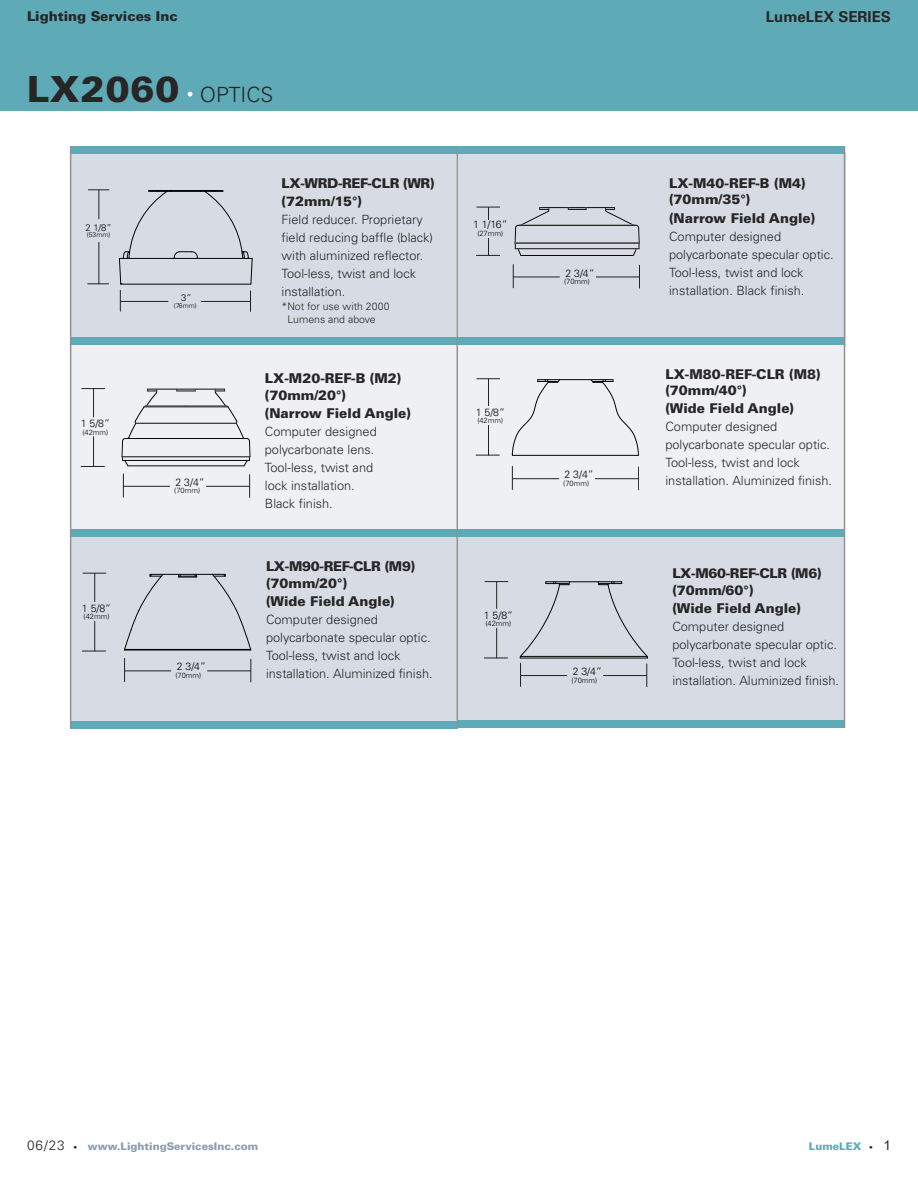
<style>
.page{position:relative;width:918px;height:1188px;background:#fff}
.page>*{position:absolute;margin:0;border:0;box-sizing:border-box;transform-origin:0 0}
.t1{font:900 36px "Univers LT Pro 75";letter-spacing:.025em;color:#272526}
.t2{font:300 21px "Univers LT Pro 45";color:#272526}
.t3{font:700 15px "Univers LT Pro 65";color:#272526}
.t4{font:900 13.5px/16.2px "Univers LT Pro 75";color:#272526}
.t5{font:900 13.5px/16.2px "Univers LT Pro 75";letter-spacing:-.025em;color:#272526}
.t6{font:300 12.75px/18px "Univers LT Pro 45";color:#272526}
.t7{font:300 10.5px "Univers";color:#040503}
.t8{font:900 10.5px "Univers LT Pro 75";color:#8e9bb3}
.t9{font:300 10.5px/13.5px "Univers LT Pro 45";color:#272526}
.t10{font:900 10.5px "Univers LT Pro 75";color:#5eaab6}
.t11{font:300 9.45px "Univers";color:#040503}
.t12{font:300 7.5px "Univers";color:#040503}
.t13{font:300 6.75px "Univers";color:#040503}
.s1{font-size:13.5px;color:#fff}
.s2{font-family:"Univers LT Pro 45";font-weight:300;font-size:13.5px;color:#272526}
.s3{font-size:7.5px;color:#272526}
.s4{font-family:"Arial";font-weight:400;font-size:13.5px;color:#272526}
</style>
<div class="page">
<div style="left:0;top:0;width:918px;height:111px;background:#5eaab6"></div>
<div style="left:458px;top:152px;width:388px;height:193px;background:#d7dce4"></div>
<div style="left:458px;top:532px;width:387px;height:193px;background:#d7dce4"></div>
<div style="left:458px;top:721px;width:387px;height:7px;background:#5eaab6"></div>
<div style="left:458px;top:341px;width:387px;height:193px;background:#eef0f4"></div>
<div style="left:71px;top:344px;width:385px;height:186px;background:#eef0f4"></div>
<div style="left:71px;top:154px;width:387px;height:185px;background:#d7dce4"></div>
<div style="left:71px;top:146px;width:774px;height:8px;background:#5eaab6"></div>
<div style="left:71px;top:337px;width:774px;height:8px;background:#5eaab6"></div>
<hr style="left:93px;top:437px;width:1px;height:30px;background:#222">
<svg style="left:82px;top:388px;width:23px;height:29px"></svg>
<svg style="left:81px;top:466px;width:23px;height:1px"></svg>
<hr style="left:123px;top:486px;width:47px;height:1px;background:#222">
<hr style="left:206px;top:486px;width:44px;height:1px;background:#222">
<svg style="left:249px;top:475px;width:1px;height:22px"></svg>
<svg style="left:123px;top:474px;width:1px;height:23px"></svg>
<hr style="left:186px;top:460px;width:63px;height:1px;background:#040503">
<hr style="left:123px;top:460px;width:63px;height:1px;background:#040503">
<hr style="left:128px;top:465px;width:116px;height:1px;background:#040503">
<hr style="left:122px;top:456px;width:128px;height:1px;background:#040503">
<hr style="left:125px;top:438px;width:122px;height:1px;background:#040503">
<hr style="left:136px;top:423px;width:100px;height:1px;background:#040503">
<svg style="left:176px;top:390px;width:20px;height:2px"></svg>
<svg style="left:121px;top:389px;width:37px;height:78px"></svg>
<hr style="left:147px;top:389px;width:78px;height:1px;background:#040503">
<svg style="left:215px;top:389px;width:36px;height:78px"></svg>
<hr style="left:144px;top:406px;width:84px;height:1px;background:#040503">
<hr style="left:99px;top:242px;width:1px;height:42px;background:#222">
<svg style="left:88px;top:189px;width:21px;height:30px"></svg>
<svg style="left:88px;top:283px;width:21px;height:1px"></svg>
<svg style="left:119px;top:190px;width:134px;height:121px"></svg>
<div style="left:71px;top:535px;width:385px;height:186px;background:#d7dce4"></div>
<div style="left:71px;top:721px;width:387px;height:8px;background:#5eaab6"></div>
<hr style="left:94px;top:621px;width:1px;height:30px;background:#222">
<svg style="left:83px;top:573px;width:23px;height:29px"></svg>
<svg style="left:82px;top:651px;width:24px;height:1px"></svg>
<hr style="left:125px;top:670px;width:46px;height:1px;background:#222">
<hr style="left:208px;top:670px;width:43px;height:1px;background:#222">
<svg style="left:250px;top:659px;width:1px;height:23px"></svg>
<svg style="left:124px;top:658px;width:1px;height:24px"></svg>
<hr style="left:125px;top:649px;width:126px;height:1px;background:#040503">
<hr style="left:125px;top:650px;width:126px;height:1px;background:#040503">
<svg style="left:178px;top:575px;width:19px;height:3px"></svg>
<hr style="left:150px;top:574px;width:75px;height:1px;background:#040503">
<svg style="left:124px;top:573px;width:40px;height:77px"></svg>
<svg style="left:211px;top:573px;width:41px;height:77px"></svg>
<div style="left:71px;top:529px;width:774px;height:8px;background:#5eaab6"></div>
<hr style="left:457px;top:146px;width:1px;height:582px;background:#939293">
<hr style="left:70px;top:146px;width:1px;height:582px;background:#939293">
<hr style="left:844px;top:146px;width:1px;height:582px;background:#939293">
<hr style="left:513px;top:277px;width:46px;height:1px;background:#222">
<hr style="left:596px;top:277px;width:43px;height:1px;background:#222">
<svg style="left:639px;top:265px;width:1px;height:23px"></svg>
<svg style="left:513px;top:265px;width:1px;height:23px"></svg>
<svg style="left:477px;top:207px;width:23px;height:13px"></svg>
<svg style="left:476px;top:238px;width:24px;height:18px"></svg>
<hr style="left:540px;top:207px;width:75px;height:1px;background:#040503">
<svg style="left:605px;top:208px;width:35px;height:48px"></svg>
<hr style="left:518px;top:225px;width:118px;height:1px;background:#040503">
<svg style="left:514px;top:208px;width:36px;height:48px"></svg>
<hr style="left:515px;top:243px;width:124px;height:1px;background:#040503">
<svg style="left:568px;top:208px;width:19px;height:2px"></svg>
<hr style="left:515px;top:248px;width:124px;height:1px;background:#040503">
<hr style="left:521px;top:255px;width:112px;height:1px;background:#040503">
<hr style="left:488px;top:425px;width:1px;height:30px;background:#222">
<svg style="left:477px;top:378px;width:23px;height:28px"></svg>
<svg style="left:476px;top:455px;width:23px;height:1px"></svg>
<hr style="left:512px;top:478px;width:47px;height:1px;background:#222">
<hr style="left:595px;top:478px;width:43px;height:1px;background:#222">
<svg style="left:638px;top:467px;width:1px;height:23px"></svg>
<svg style="left:512px;top:466px;width:1px;height:24px"></svg>
<svg style="left:512px;top:379px;width:127px;height:77px"></svg>
<hr style="left:496px;top:628px;width:1px;height:30px;background:#222">
<svg style="left:485px;top:581px;width:23px;height:28px"></svg>
<svg style="left:484px;top:658px;width:24px;height:1px"></svg>
<hr style="left:604px;top:675px;width:43px;height:1px;background:#222">
<svg style="left:646px;top:664px;width:1px;height:23px"></svg>
<hr style="left:520px;top:656px;width:127px;height:1px;background:#040503">
<hr style="left:520px;top:658px;width:127px;height:1px;background:#040503">
<hr style="left:546px;top:581px;width:76px;height:1px;background:#040503">
<svg style="left:519px;top:582px;width:51px;height:104px"></svg>
<svg style="left:597px;top:581px;width:51px;height:77px"></svg>
<p class="t4" style="left:27px;top:10px;width:152px">Lighting Services Inc</p>
<p class="t3" style="left:766px;top:11px;width:127px">LumeLEX SERIES</p>
<h1 class="t1" style="left:27px;top:76px;width:154px">LX2060</h1>
<h2 class="t2" style="left:187px;top:87px;width:88px"><span class="s1">•</span> OPTICS</h2>
<p class="t11" style="left:85px;top:221px;width:28px">2 1/8”</p>
<p class="t13" style="left:87px;top:231px;width:25px">(53mm)</p>
<p class="t11" style="left:181px;top:292px;width:12px">3”</p>
<p class="t13" style="left:174px;top:301px;width:24px">(76mm)</p>
<p class="t5" style="left:282px;top:175px;width:154px;line-height:18.3px">LX-WRD-REF-CLR (WR) (72mm/15°)</p>
<p class="t6" style="left:282px;top:212px;width:153px">Field reducer. Proprietary field reducing baffle (black) with aluminized reflector.<br>Tool-less, twist and lock installation.</p>
<p class="t9" style="left:287px;top:300px;width:104px;text-indent:-6px">*Not for use with 2000<br>Lumens and above</p>
<p class="t7" style="left:81px;top:417px;width:31px">1 5/8”</p>
<p class="t12" style="left:82px;top:427px;width:27px">(42mm)</p>
<p class="t7" style="left:82px;top:602px;width:31px">1 5/8”</p>
<p class="t12" style="left:84px;top:612px;width:27px">(42mm)</p>
<p class="t7" style="left:176px;top:476px;width:31px">2 3/4”</p>
<p class="t12" style="left:174px;top:486px;width:27px">(70mm)</p>
<p class="t7" style="left:177px;top:660px;width:31px">2 3/4”</p>
<p class="t12" style="left:176px;top:671px;width:27px">(70mm)</p>
<p class="t4" style="left:265px;top:372px;width:138px">LX-M20-REF-B (M2) (70mm/20°)</p>
<p class="t4" style="left:265px;top:406px;width:148px">(Narrow Field Angle)</p>
<p class="t6" style="left:265px;top:424px;width:113px">Computer designed polycarbonate lens.<br>Tool-less, twist and lock installation.<br>Black finish.</p>
<p class="t5" style="left:266px;top:560px;width:151px">LX-M90-REF-CLR (M9) (70mm/20°)</p>
<p class="t4" style="left:266px;top:594px;width:130px">(Wide Field Angle)</p>
<p class="t6" style="left:266px;top:612px;width:168px">Computer designed polycarbonate specular optic.<br>Tool-less, twist and lock installation. Aluminized finish.</p>
<p class="t7" style="left:473px;top:218px;width:36px">1 1/16”</p>
<p class="t12" style="left:477px;top:228px;width:27px">(27mm)</p>
<p class="t7" style="left:476px;top:406px;width:31px">1 5/8”</p>
<p class="t12" style="left:477px;top:416px;width:27px">(42mm)</p>
<p class="t7" style="left:484px;top:609px;width:31px">1 5/8”</p>
<p class="t12" style="left:486px;top:619px;width:27px">(42mm)</p>
<p class="t7" style="left:565px;top:267px;width:31px">2 3/4”</p>
<p class="t12" style="left:564px;top:277px;width:27px">(70mm)</p>
<p class="t7" style="left:565px;top:468px;width:31px">2 3/4”</p>
<p class="t12" style="left:563px;top:479px;width:27px">(70mm)</p>
<p class="t7" style="left:573px;top:665px;width:31px">2 3/4”</p>
<p class="t12" style="left:571px;top:675px;width:27px">(70mm)</p>
<p class="t4" style="left:669px;top:177px;width:138px">LX-M40-REF-B (M4) (70mm/35°)</p>
<p class="t4" style="left:669px;top:211px;width:148px">(Narrow Field Angle)</p>
<p class="t6" style="left:669px;top:228px;width:166px">Computer designed polycarbonate specular optic.<br>Tool-less, twist and lock installation. Black finish.</p>
<p class="t4" style="left:665px;top:367px;width:157px">LX-M80-REF-CLR (M8) (70mm/40°)</p>
<p class="t4" style="left:665px;top:402px;width:130px">(Wide Field Angle)</p>
<p class="t6" style="left:665px;top:419px;width:168px">Computer designed polycarbonate specular optic.<br>Tool-less, twist and lock installation. Aluminized finish.</p>
<p class="t5" style="left:672px;top:567px;width:151px">LX-M60-REF-CLR (M6) (70mm/60°)</p>
<p class="t4" style="left:672px;top:601px;width:130px">(Wide Field Angle)</p>
<p class="t6" style="left:672px;top:619px;width:168px">Computer designed polycarbonate specular optic.<br>Tool-less, twist and lock installation. Aluminized finish.</p>
<p class="t8" style="left:27px;top:1143px;width:233px"><span class="s2">06/23</span> <span class="s3">•</span> www.LightingServicesInc.com</p>
<p class="t10" style="left:809px;top:1143px;width:84px">LumeLEX <span class="s3">•</span> <span class="s4">1</span></p>
</div>
